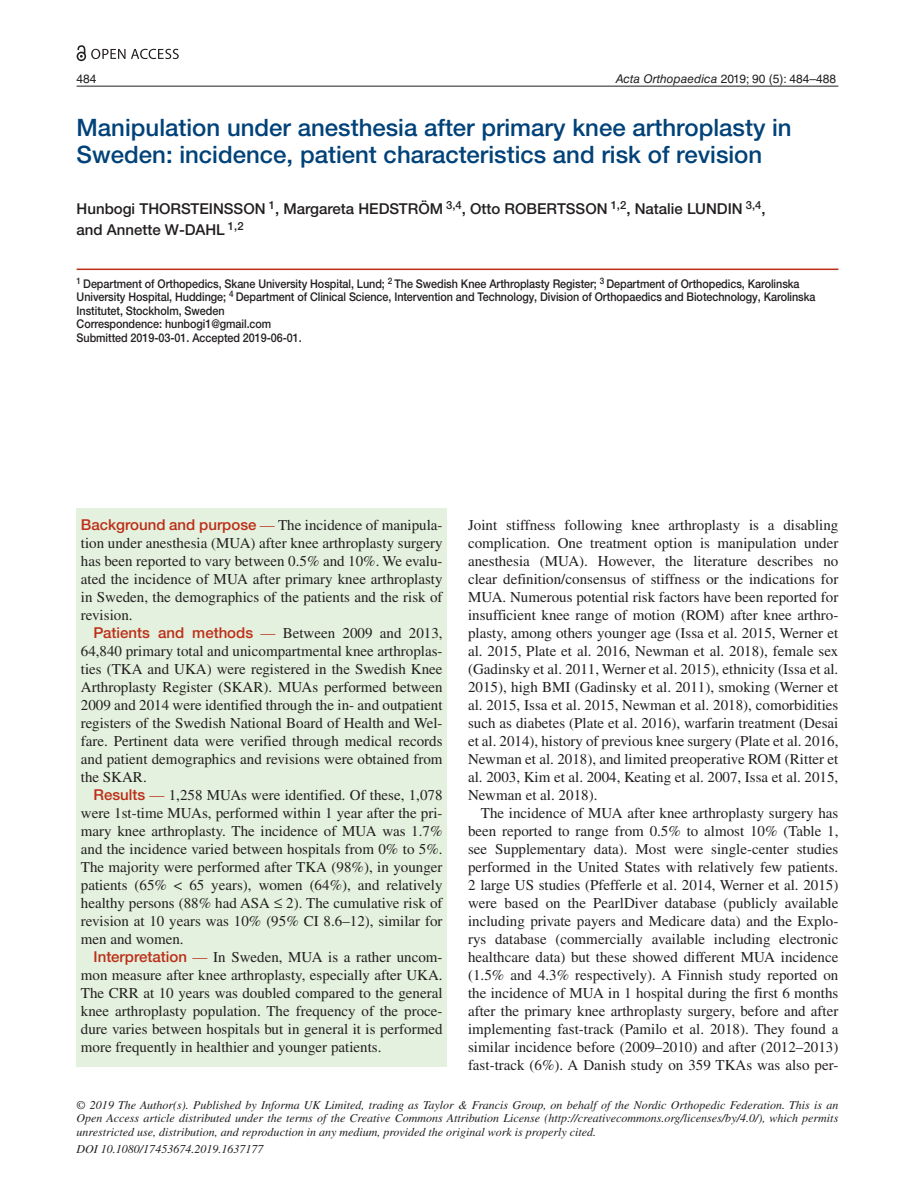
<style>
.page{position:relative;width:915px;height:1191px;background:#fff}
.page>*{position:absolute;margin:0;border:0;box-sizing:border-box;transform-origin:0 0}
.t1{font:500 24px/27px "Helvetica Neue LTW1 G";color:#004279}
.t2{font:15px/18px "Times";color:#231f20;text-align:justify}
.t3{font:500 15px/21px "Helvetica Neue LTW1 G";color:#231f20}
.t4{font:italic 12px/13.5px "Times";color:#231f20;text-align:justify}
.t5{font:500 12px/13.5px "Helvetica Neue LTW1 G";letter-spacing:-.005em;color:#231f20;scale:.9 1}
.t6{font:12px "Helvetica LT Std";color:#231f20}
.s1{font-style:italic}
.s2{font-family:"Helvetica Neue LTW1 G";font-weight:500;color:#bc2e18}
.s3{color:#bc2e18}
</style>
<div class="page">
<hr style="left:77px;top:86px;width:761px;height:1px;background:#231f20">
<div style="left:77px;top:508px;width:369px;height:558px;background:#e4f1de"></div>
<hr style="left:77px;top:268px;width:761px;height:2px;background:#bc2e18">
<svg style="left:77px;top:45px;width:48px;height:16px"></svg>
<svg style="left:131px;top:49px;width:48px;height:10px"></svg>
<p class="t6" style="left:77px;top:72px;width:22px">484</p>
<p class="t6" style="left:615px;top:72px;width:222px"><span class="s1">Acta Orthopaedica</span> 2019; 90 (5): 484–488</p>
<h1 class="t1" style="left:77px;top:114px;width:716px">Manipulation under anesthesia after primary knee arthroplasty in<br>Sweden: incidence, patient characteristics and risk of revision</h1>
<p class="t3" style="left:77px;top:198px;width:690px">Hunbogi THORSTEINSSON <sup>1</sup>, Margareta HEDSTRÖM <sup>3,4</sup>, Otto ROBERTSSON <sup>1,2</sup>, Natalie LUNDIN <sup>3,4</sup>, and Annette W-DAHL <sup>1,2</sup></p>
<p class="t5" style="left:77px;top:277px;width:822px"><sup>1</sup> Department of Orthopedics, Skane University Hospital, Lund; <sup>2</sup> The Swedish Knee Arthroplasty Register; <sup>3</sup> Department of Orthopedics, Karolinska University Hospital, Huddinge; <sup>4</sup> Department of Clinical Science, Intervention and Technology, Division of Orthopaedics and Biotechnology, Karolinska Institutet, Stockholm, Sweden<br>Correspondence: hunbogi1@gmail.com<br>Submitted 2019-03-01. Accepted 2019-06-01.</p>
<p class="t2" style="left:81px;top:515px;width:363px"><span class="s2">Background and purpose</span> <span class="s3">—</span> The incidence of manipula&shy;tion under anesthesia (MUA) after knee arthroplasty surgery has been reported to vary between 0.5% and 10%. We evalu&shy;ated the incidence of MUA after primary knee arthroplasty in Sweden, the demographics of the patients and the risk of revision.</p>
<p class="t2" style="left:81px;top:623px;width:363px;text-indent:13px"><span class="s2">Patients and methods</span> <span class="s3">—</span> Between 2009 and 2013, 64,840 primary total and unicompartmental knee arthroplas&shy;ties (TKA and UKA) were registered in the Swedish Knee Arthroplasty Register (SKAR). MUAs performed between 2009 and 2014 were identified through the in- and outpatient registers of the Swedish National Board of Health and Wel&shy;fare. Pertinent data were verified through medical records and patient demographics and revisions were obtained from the SKAR.</p>
<p class="t2" style="left:81px;top:785px;width:363px;text-indent:13px"><span class="s2">Results</span> <span class="s3">—</span> 1,258 MUAs were identified. Of these, 1,078 were 1st-time MUAs, performed within 1 year after the pri&shy;mary knee arthroplasty. The incidence of MUA was 1.7% and the incidence varied between hospitals from 0% to 5%.<br>The majority were performed after TKA (98%), in younger patients (65% &lt; 65 years), women (64%), and relatively healthy persons (88% had ASA ≤ 2). The cumulative risk of revision at 10 years was 10% (95% CI 8.6–12), similar for men and women.</p>
<p class="t2" style="left:81px;top:947px;width:363px;text-indent:13px"><span class="s2">Interpretation</span> <span class="s3">—</span> In Sweden, MUA is a rather uncom&shy;mon measure after knee arthroplasty, especially after UKA.<br>The CRR at 10 years was doubled compared to the general knee arthroplasty population. The frequency of the proce&shy;dure varies between hospitals but in general it is performed more frequently in healthier and younger patients.</p>
<p class="t2" style="left:468px;top:515px;width:371px">Joint stiffness following knee arthroplasty is a disabling complication. One treatment option is manipulation under anesthesia (MUA). However, the literature describes no clear definition/consensus of stiffness or the indications for MUA. Numerous potential risk factors have been reported for insufficient knee range of motion (ROM) after knee arthro&shy;plasty, among others younger age (Issa et al. 2015, Werner et al. 2015, Plate et al. 2016, Newman et al. 2018), female sex (Gadinsky et al. 2011, Werner et al. 2015), ethnicity (Issa et al.<br>2015), high BMI (Gadinsky et al. 2011), smoking (Werner et al. 2015, Issa et al. 2015, Newman et al. 2018), comorbidities such as diabetes (Plate et al. 2016), warfarin treatment (Desai et al. 2014), history of previous knee surgery (Plate et al. 2016, Newman et al. 2018), and limited preoperative ROM (Ritter et al. 2003, Kim et al. 2004, Keating et al. 2007, Issa et al. 2015, Newman et al. 2018).</p>
<p class="t2" style="left:468px;top:803px;width:371px;text-indent:13px">The incidence of MUA after knee arthroplasty surgery has been reported to range from 0.5% to almost 10% (Table 1, see Supplementary data). Most were single-center studies performed in the United States with relatively few patients.<br>2 large US studies (Pfefferle et al. 2014, Werner et al. 2015) were based on the PearlDiver database (publicly available including private payers and Medicare data) and the Explo&shy;rys database (commercially available including electronic healthcare data) but these showed different MUA incidence (1.5% and 4.3% respectively). A Finnish study reported on the incidence of MUA in 1 hospital during the first 6 months after the primary knee arthroplasty surgery, before and after implementing fast-track (Pamilo et al. 2018). They found a similar incidence before (2009–2010) and after (2012–2013) fast-track (6%). A Danish study on 359 TKAs was also per-</p>
<p class="t4" style="left:77px;top:1098px;width:763px">© 2019 The Author(s). Published by Informa UK Limited, trading as Taylor &amp; Francis Group, on behalf of the Nordic Orthopedic Federation. This is an Open Access article distributed under the terms of the Creative Commons Attribution License (http://creativecommons.org/licenses/by/4.0/), which permits unrestricted use, distribution, and reproduction in any medium, provided the original work is properly cited.</p>
<p class="t4" style="left:77px;top:1142px;width:188px">DOI 10.1080/17453674.2019.1637177</p>
</div>
